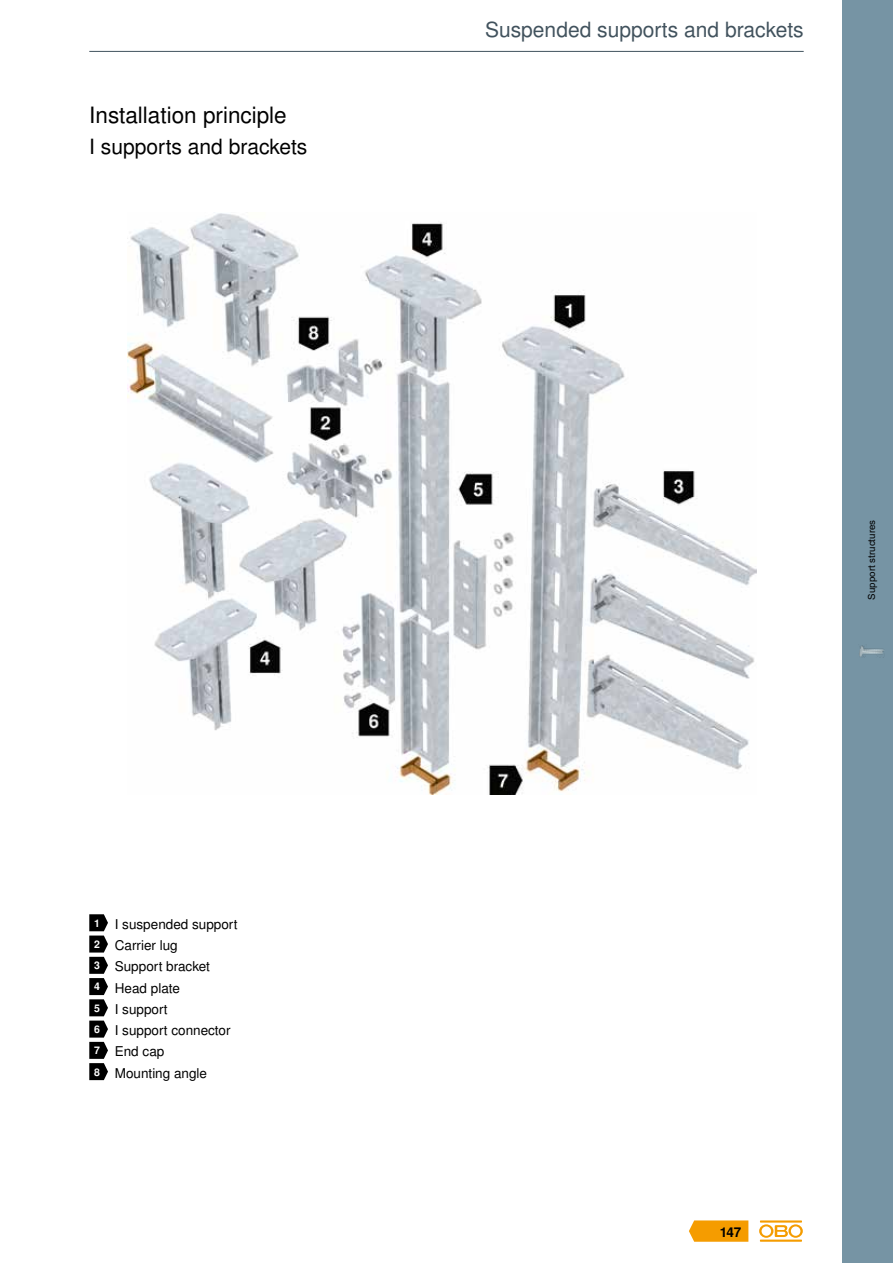
<style>
.page{position:relative;width:893px;height:1263px;background:#fff}
.page>*{position:absolute;margin:0;border:0;box-sizing:border-box;transform-origin:0 0}
.t1{font:22.5px "Nimbus San LOT";color:#000}
.t2{font:21px "Nimbus San LOT";color:#41525d}
.t3{font:21px "Nimbus San LOT";color:#000}
.t4{font:13.5px/21.3px "Nimbus San LOT";color:#000}
.t5{font:700 13.5px "Nimbus San LOT";color:#000}
.t6{font:9.75px "Arial";color:#000}
</style>
<div class="page">
<img style="left:128px;top:213px;width:629px;height:582px">
<hr style="left:89px;top:51px;width:715px;height:1px;background:#41525d">
<svg style="left:89px;top:914px;width:19px;height:166px"></svg>
<div style="left:842px;top:0;width:51px;height:1263px;background:#7694a4"></div>
<hr style="left:760px;top:1239px;width:42px;height:3px;background:#f59c00">
<svg style="left:759px;top:1224px;width:44px;height:14px"></svg>
<hr style="left:760px;top:1220px;width:42px;height:2px;background:#f59c00">
<svg style="left:689px;top:1220px;width:59px;height:22px"></svg>
<img style="left:859px;top:645px;width:25px;height:12px">
<h1 class="t1" style="left:89px;top:102px;width:199px">Installation principle</h1>
<h2 class="t3" style="left:89px;top:134px;width:220px">I supports and brackets</h2>
<p class="t4" style="left:94px;top:914px;width:145px"><sup>1</sup> I suspended support<br><sup>2</sup> Carrier lug<br><sup>3</sup> Support bracket<br><sup>4</sup> Head plate<br><sup>5</sup> I support<br><sup>6</sup> I support connector<br><sup>7</sup> End cap<br><sup>8</sup> Mounting angle</p>
<h2 class="t2" style="left:485px;top:17px;width:320px">Suspended supports and brackets</h2>
<p class="t6" style="left:865px;top:600px;width:81px;rotate:-90deg">Support structures</p>
<p class="t5" style="left:720px;top:1224px;width:23px">147</p>
</div>
